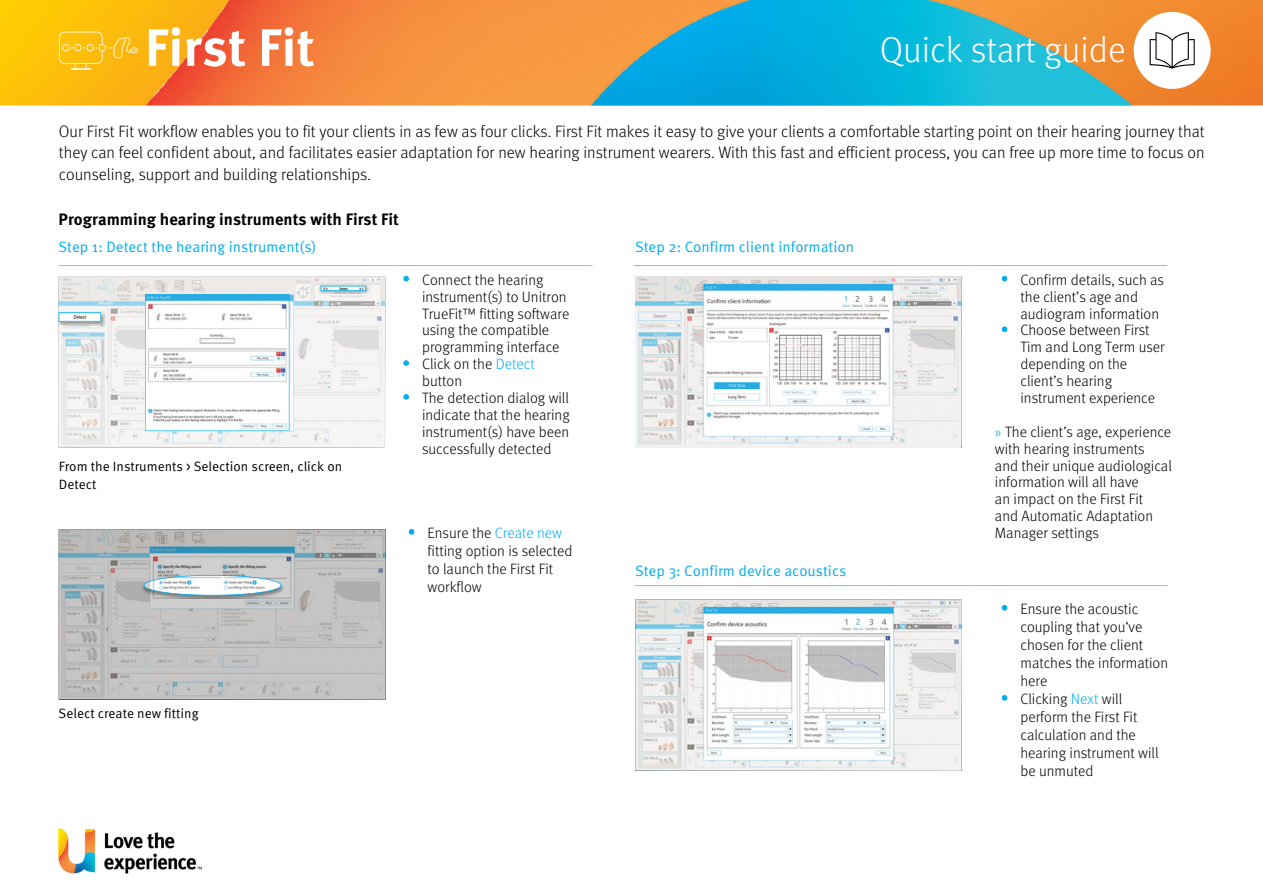
<style>
.page{position:relative;width:1263px;height:894px;background:#fff}
.page>*{position:absolute;margin:0;border:0;box-sizing:border-box;transform-origin:0 0}
.t1{font:700 52.5px "Meta OT";color:#fff}
.t2{font:300 36px "Meta OT";color:#fff}
.t3{font:300 16.5px/21.3px "Meta OT";color:#000;text-align:justify}
.t4{font:700 16.5px "Meta OT";color:#000}
.t5{font:300 15px/18px "Meta OT";color:#000}
.t6{font:300 15px/16.8px "Meta OT";color:#010101}
.t7{font:15px "Meta OT Norm";color:#00aeef}
.t8{font:13.5px/18px "Meta OT Norm";color:#000}
.s1{color:#00aeef}
</style>
<div class="page">
<img style="left:0;top:0;width:1263px;height:106px">
<img style="left:634px;top:585px;width:535px;height:2px">
<img style="left:635px;top:276px;width:327px;height:171px">
<svg style="left:59px;top:31px;width:79px;height:38px;background:#fcc122"></svg>
<svg style="left:635px;top:599px;width:327px;height:171px"></svg>
<img style="left:59px;top:276px;width:325px;height:170px">
<svg style="left:59px;top:529px;width:327px;height:170px;background:#babcbd"></svg>
<img style="left:58px;top:312px;width:47px;height:13px">
<svg style="left:59px;top:312px;width:42px;height:9px"></svg>
<img style="left:320px;top:284px;width:49px;height:10px">
<svg style="left:321px;top:285px;width:45px;height:6px"></svg>
<svg style="left:145px;top:294px;width:144px;height:136px"></svg>
<img style="left:143px;top:575px;width:142px;height:23px">
<svg style="left:144px;top:575px;width:137px;height:20px"></svg>
<img style="left:59px;top:828px;width:143px;height:44px">
<svg style="left:403px;top:276px;width:6px;height:5px"></svg>
<svg style="left:403px;top:360px;width:6px;height:6px"></svg>
<svg style="left:403px;top:394px;width:6px;height:5px"></svg>
<svg style="left:409px;top:529px;width:5px;height:5px"></svg>
<svg style="left:1002px;top:276px;width:5px;height:5px"></svg>
<svg style="left:1002px;top:326px;width:5px;height:6px"></svg>
<svg style="left:1002px;top:605px;width:5px;height:5px"></svg>
<svg style="left:1002px;top:695px;width:5px;height:5px"></svg>
<div style="left:1134px;top:12px;width:77px;height:77px;background:#fff;border-radius:50%"></div>
<svg style="left:1149px;top:32px;width:46px;height:37px"></svg>
<img style="left:633px;top:265px;width:535px;height:2px">
<img style="left:58px;top:265px;width:535px;height:2px">
<p class="t1" style="left:145px;top:6px;width:171px">First Fit</p>
<p class="t2" style="left:880px;top:21px;width:247px">Quick start guide</p>
<p class="t3" style="left:59px;top:120px;width:1147px">Our First Fit workflow enables you to fit your clients in as few as four clicks. First Fit makes it easy to give your clients a comfortable starting point on their hearing journey that they can feel confident about, and facilitates easier adaptation for new hearing instrument wearers. With this fast and efficient process, you can free up more time to focus on counseling, support and building relationships.</p>
<p class="t4" style="left:59px;top:206px;width:342px">Programming hearing instruments with First Fit</p>
<p class="t7" style="left:59px;top:235px;width:259px">Step 1: Detect the hearing instrument(s)</p>
<h4 class="t8" style="left:59px;top:456px;width:285px">From the Instruments &gt; Selection screen, click on<br>Detect</h4>
<p class="t6" style="left:422px;top:270px;width:149px">Connect the hearing instrument(s) to Unitron<br>TrueFit™ fitting software using the compatible programming interface</p>
<p class="t5" style="left:422px;top:355px;width:114px;line-height:16.8px">Click on the <span class="s1">Detect </span>button</p>
<p class="t5" style="left:422px;top:388px;width:149px;line-height:16.8px;text-align:justify">The detection dialog will indicate that the hearing instrument(s) have been successfully detected</p>
<p class="t5" style="left:427px;top:523px;width:146px">Ensure the <span class="s1">Create new </span>fitting option is selected to launch the First Fit workflow</p>
<p class="t8" style="left:59px;top:703px;width:142px">Select create new fitting</p>
<p class="t7" style="left:635px;top:235px;width:220px">Step 2: Confirm client information</p>
<p class="t7" style="left:635px;top:558px;width:213px">Step 3: Confirm device acoustics</p>
<p class="t6" style="left:1020px;top:270px;width:145px">Confirm details, such as the client’s age and audiogram information</p>
<p class="t6" style="left:1020px;top:321px;width:146px">Choose between First<br>Tim and Long Term user depending on the client’s hearing instrument experience</p>
<h4 class="t5" style="left:995px;top:422px;width:178px;line-height:16.8px"><span class="s1">»</span> The client’s age, experience with hearing instruments<br>and their unique audiological information will all have<br>an impact on the First Fit<br>and Automatic Adaptation</h4>
<p class="t5" style="left:995px;top:523px;width:106px">Manager settings</p>
<p class="t5" style="left:1020px;top:599px;width:149px">Ensure the acoustic coupling that you‘ve chosen for the client matches the information here</p>
<h4 class="t5" style="left:1020px;top:689px;width:140px">Clicking <span class="s1">Next</span> will perform the First Fit calculation and the hearing instrument will be unmuted</h4>
</div>
